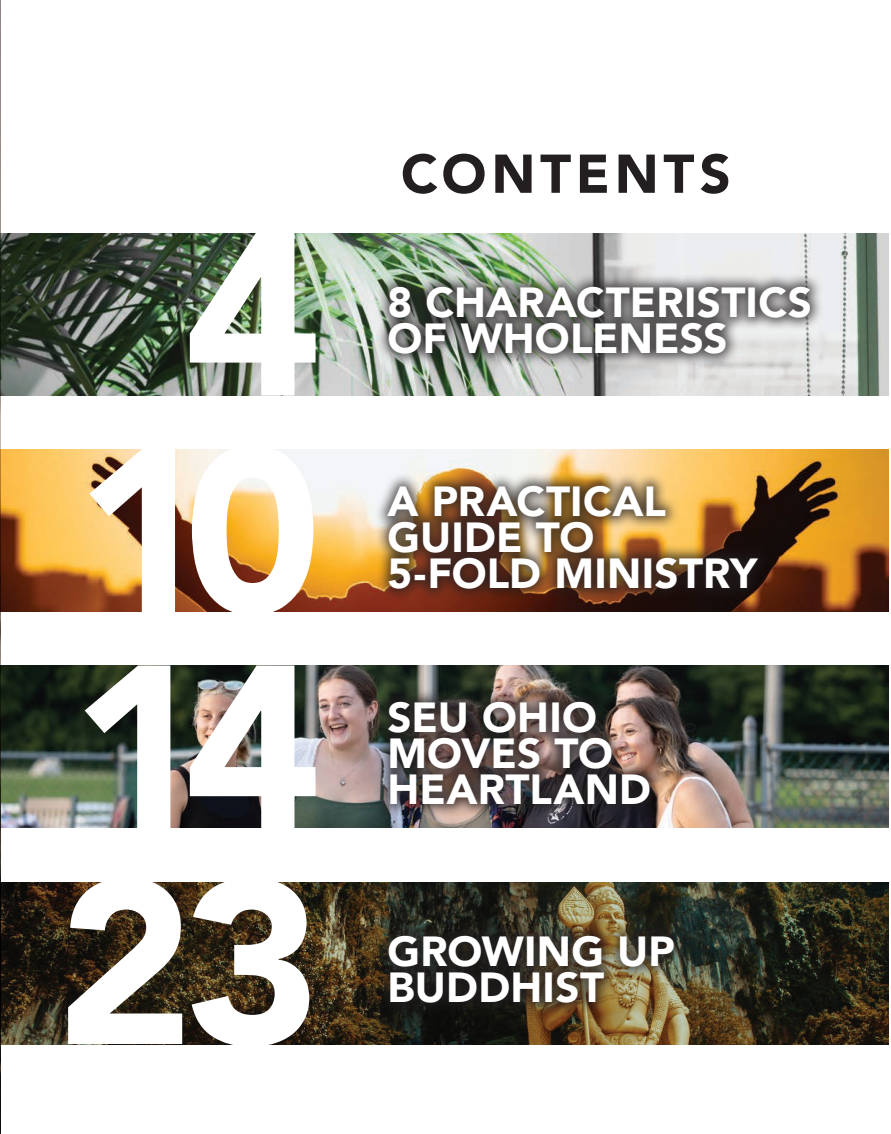
<style>
.page{position:relative;width:891px;height:1134px;background:#fff}
.page>*{position:absolute;margin:0;border:0;box-sizing:border-box;transform-origin:0 0}
.t1{font:900 231px "Avenir";color:#fff}
.t2{font:900 54px "Avenir";letter-spacing:.085em;color:#231f20}
.t3{font:900 42px/36px "Avenir";letter-spacing:.005em;color:#fff}
</style>
<div class="page">
<img style="left:0;top:0;width:1px;height:1134px">
<img style="left:0;top:233px;width:889px;height:162px">
<img style="left:0;top:450px;width:889px;height:162px">
<img style="left:0;top:666px;width:889px;height:162px">
<img style="left:0;top:882px;width:889px;height:162px">
<div style="left:375px;top:272px;width:449px;height:96px;background:#231f20;opacity:.75"></div>
<div style="left:375px;top:921px;width:313px;height:96px;background:#231f20;opacity:.75"></div>
<div style="left:375px;top:687px;width:289px;height:131px;background:#231f20;opacity:.75"></div>
<div style="left:374px;top:471px;width:398px;height:131px;background:#231f20;opacity:.75"></div>
<h1 class="t1" style="left:184px;top:117px;width:138px">4</h1>
<h1 class="t1" style="left:75px;top:334px;width:247px">10</h1>
<h1 class="t1" style="left:71px;top:551px;width:252px">14</h1>
<h1 class="t1" style="left:57px;top:766px;width:266px">23</h1>
<p class="t2" style="left:401px;top:128px;width:331px">CONTENTS</p>
<p class="t3" style="left:387px;top:284px;width:426px">8 CHARACTERISTICS<br>OF WHOLENESS</p>
<p class="t3" style="left:387px;top:482px;width:371px">A PRACTICAL<br>GUIDE TO<br>5-FOLD MINISTRY</p>
<p class="t3" style="left:387px;top:698px;width:265px">SEU OHIO<br>MOVES TO<br>HEARTLAND</p>
<p class="t3" style="left:387px;top:932px;width:289px">GROWING UP<br>BUDDHIST</p>
</div>
